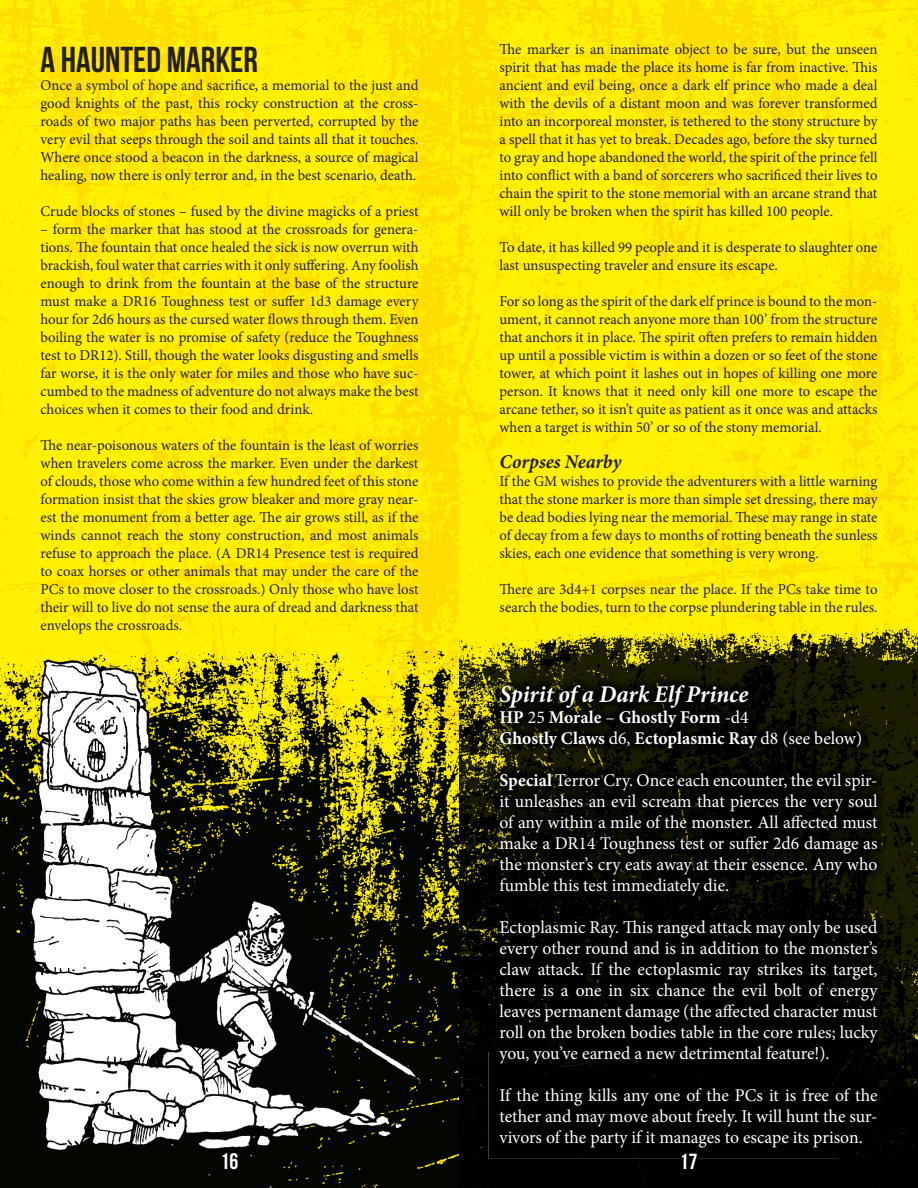
<style>
.page{position:relative;width:918px;height:1188px;background:#fff}
.page>*{position:absolute;margin:0;border:0;box-sizing:border-box;transform-origin:0 0}
.t1{font:700 36px "Bebas Neue";color:#231f20}
.t2{font:italic 700 24px "Minion Pro";letter-spacing:-.005em;color:#fff}
.t3{font:700 22.5px "Bebas Neue";color:#fff}
.t4{font:italic 700 19.5px "Minion Pro";color:#231f20}
.t5{font:18px/21px "Minion Pro";letter-spacing:-.005em;color:#fff;text-align:justify}
.t6{font:700 18px/21px "Minion Pro";color:#fff}
.t7{font:15px/18px "Minion Pro";color:#231f20;text-align:justify}
.s1{font-weight:400}
.s2{font-weight:700}
</style>
<div class="page">
<img style="left:0;top:0;width:918px;height:1188px">
<img style="left:489px;top:674px;width:400px;height:485px">
<img style="left:682px;top:1154px;width:15px;height:5px">
<h1 class="t1" style="left:40px;top:40px;width:219px">A HAUNTED MARKER</h1>
<p class="t7" style="left:40px;top:76px;width:380px">Once a symbol of hope and sacrifice, a memorial to the just and good knights of the past, this rocky construction at the cross&shy;roads of two major paths has been perverted, corrupted by the very evil that seeps through the soil and taints all that it touches.<br>Where once stood a beacon in the darkness, a source of magical healing, now there is only terror and, in the best scenario, death.</p>
<p class="t7" style="left:40px;top:202px;width:380px">Crude blocks of stones – fused by the divine magicks of a priest</p>
<p class="t7" style="left:40px;top:220px;width:380px">– form the marker that has stood at the crossroads for genera&shy;tions. The fountain that once healed the sick is now overrun with brackish, foul water that carries with it only suffering. Any foolish enough to drink from the fountain at the base of the structure must make a DR16 Toughness test or suffer 1d3 damage every hour for 2d6 hours as the cursed water flows through them. Even boiling the water is no promise of safety (reduce the Toughness test to DR12). Still, though the water looks disgusting and smells far worse, it is the only water for miles and those who have suc&shy;cumbed to the madness of adventure do not always make the best choices when it comes to their food and drink.</p>
<p class="t7" style="left:40px;top:436px;width:380px">The near-poisonous waters of the fountain is the least of worries when travelers come across the marker. Even under the darkest of clouds, those who come within a few hundred feet of this stone formation insist that the skies grow bleaker and more gray near&shy;est the monument from a better age. The air grows still, as if the winds cannot reach the stony construction, and most animals refuse to approach the place. (A DR14 Presence test is required to coax horses or other animals that may under the care of the PCs to move closer to the crossroads.) Only those who have lost their will to live do not sense the aura of dread and darkness that envelops the crossroads.</p>
<p class="t7" style="left:499px;top:40px;width:380px">The marker is an inanimate object to be sure, but the unseen spirit that has made the place its home is far from inactive. This ancient and evil being, once a dark elf prince who made a deal with the devils of a distant moon and was forever transformed into an incorporeal monster, is tethered to the stony structure by a spell that it has yet to break. Decades ago, before the sky turned to gray and hope abandoned the world, the spirit of the prince fell into conflict with a band of sorcerers who sacrificed their lives to chain the spirit to the stone memorial with an arcane strand that will only be broken when the spirit has killed 100 people.</p>
<p class="t7" style="left:499px;top:238px;width:380px">To date, it has killed 99 people and it is desperate to slaughter one last unsuspecting traveler and ensure its escape.</p>
<p class="t7" style="left:499px;top:292px;width:380px">For so long as the spirit of the dark elf prince is bound to the mon&shy;ument, it cannot reach anyone more than 100’ from the structure that anchors it in place. The spirit often prefers to remain hidden up until a possible victim is within a dozen or so feet of the stone tower, at which point it lashes out in hopes of killing one more person. It knows that it need only kill one more to escape the arcane tether, so it isn’t quite as patient as it once was and attacks when a target is within 50’ or so of the stony memorial.</p>
<h3 class="t4" style="left:500px;top:448px;width:123px">Corpses Nearby</h3>
<p class="t7" style="left:500px;top:472px;width:380px">If the GM wishes to provide the adventurers with a little warning that the stone marker is more than simple set dressing, there may be dead bodies lying near the memorial. These may range in state of decay from a few days to months of rotting beneath the sunless skies, each one evidence that something is very wrong.</p>
<p class="t7" style="left:500px;top:580px;width:380px">There are 3d4+1 corpses near the place. If the PCs take time to search the bodies, turn to the corpse plundering table in the rules.</p>
<h2 class="t2" style="left:500px;top:677px;width:250px">Spirit of a Dark Elf Prince</h2>
<p class="t6" style="left:500px;top:707px;width:364px">HP <span class="s1">25</span> Morale <span class="s1">–</span> Ghostly Form <span class="s1">-d4<br></span>Ghostly Claws <span class="s1">d6,</span> Ectoplasmic Ray <span class="s1">d8 (see below)</span></p>
<p class="t5" style="left:500px;top:770px;width:380px"><span class="s2">Special</span> Terror Cry. Once each encounter, the evil spir&shy;it unleashes an evil scream that pierces the very soul of any within a mile of the monster. All affected must make a DR14 Toughness test or suffer 2d6 damage as the monster’s cry eats away at their essence. Any who fumble this test immediately die.</p>
<p class="t5" style="left:500px;top:917px;width:380px">Ectoplasmic Ray. This ranged attack may only be used every other round and is in addition to the monster’s claw attack. If the ectoplasmic ray strikes its target, there is a one in six chance the evil bolt of energy leaves permanent damage (the affected character must roll on the broken bodies table in the core rules; lucky you, you’ve earned a new detrimental feature!).</p>
<p class="t5" style="left:500px;top:1085px;width:380px">If the thing kills any one of the PCs it is free of the tether and may move about freely. It will hunt the sur&shy;vivors of the party if it manages to escape its prison.</p>
<h3 class="t3" style="left:221px;top:1149px;width:19px">16</h3>
<h3 class="t3" style="left:680px;top:1149px;width:19px">17</h3>
</div>
